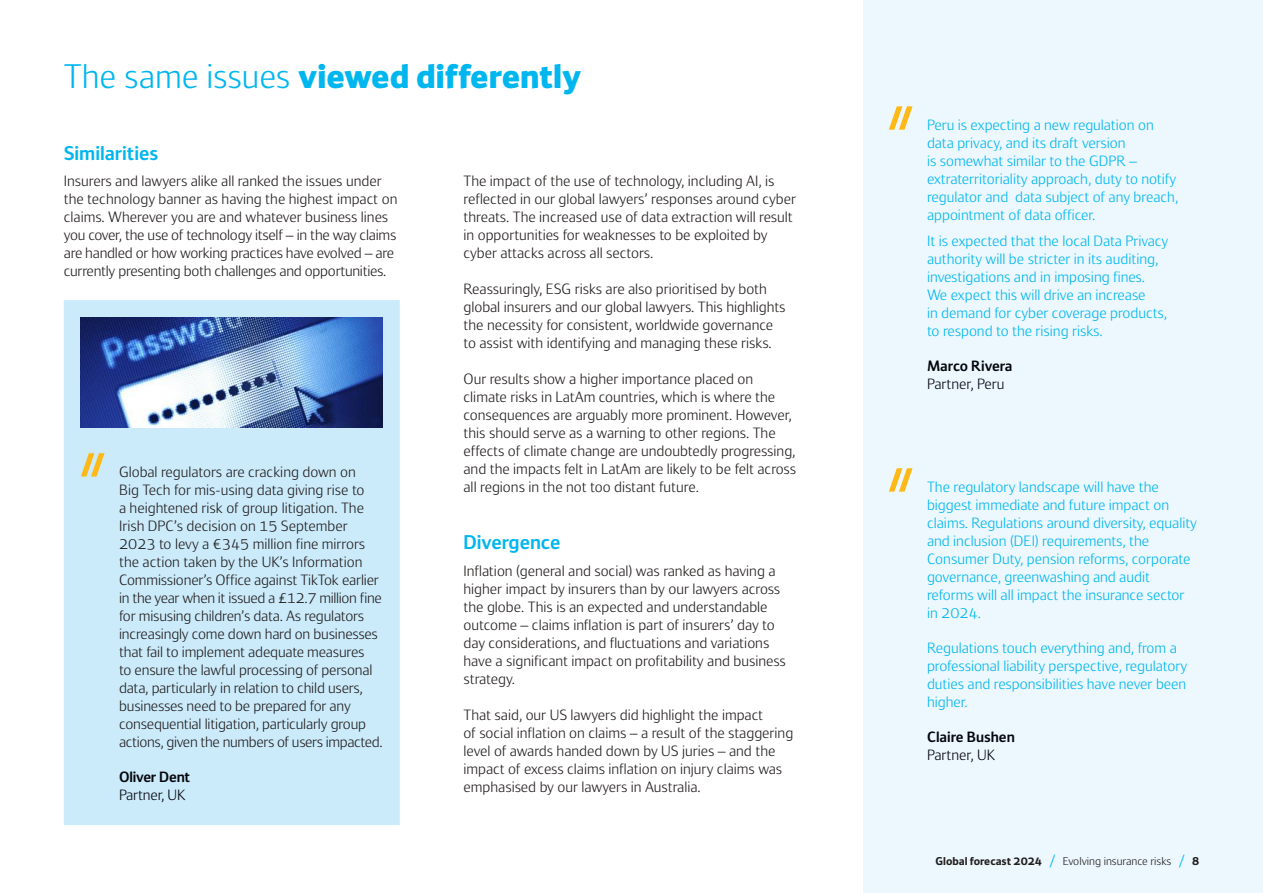
<style>
.page{position:relative;width:1263px;height:893px;background:#fff}
.page>*{position:absolute;margin:0;border:0;box-sizing:border-box;transform-origin:0 0}
.t1{font:800 36px "Kennedys";color:#00b6ef}
.t2{font:600 21px "Kennedys";color:#00b6ef}
.t3{font:300 15.75px/18px "Kennedys";color:#241f1f}
.t4{font:300 15.75px/18px "Kennedys";color:#00b6ef}
.t5{font:600 15.75px "Kennedys";letter-spacing:-.01em;color:#05060b}
.t6{font:300 15.75px "Kennedys";color:#05060b}
.t7{font:300 12px "Kennedys";color:#241f1f}
.s1{font-weight:300}
.s2{font-weight:700}
.s3{font-weight:400;color:#00b6ef}
</style>
<div class="page">
<div style="left:863px;top:0;width:400px;height:893px;background:#ecf8fe"></div>
<div style="left:64px;top:300px;width:336px;height:525px;background:#cbebfb"></div>
<img style="left:81px;top:317px;width:302px;height:111px">
<svg style="left:81px;top:453px;width:24px;height:24px"></svg>
<svg style="left:889px;top:106px;width:23px;height:24px"></svg>
<svg style="left:889px;top:468px;width:23px;height:24px"></svg>
<h1 class="t1" style="left:64px;top:55px;width:519px"><span class="s1">The same issues</span> viewed differently</h1>
<h2 class="t2" style="left:64px;top:141px;width:96px">Similarities</h2>
<p class="t3" style="left:64px;top:172px;width:335px">Insurers and lawyers alike all ranked the issues under the technology banner as having the highest impact on claims. Wherever you are and whatever business lines you cover, the use of technology itself – in the way claims are handled or how working practices have evolved – are currently presenting both challenges and opportunities.</p>
<p class="t3" style="left:119px;top:462px;width:265px">Global regulators are cracking down on<br>Big Tech for mis-using data giving rise to<br>a heightened risk of group litigation. The Irish DPC’s decision on 15 September 2023 to levy a €345 million fine mirrors the action taken by the UK’s Information Commissioner’s Office against TikTok earlier in the year when it issued a £12.7 million fine for misusing children’s data. As regulators increasingly come down hard on businesses that fail to implement adequate measures<br>to ensure the lawful processing of personal data, particularly in relation to child users, businesses need to be prepared for any consequential litigation, particularly group actions, given the numbers of users impacted.</p>
<p class="t5" style="left:119px;top:768px;width:73px">Oliver Dent</p>
<p class="t6" style="left:119px;top:786px;width:68px">Partner, UK</p>
<p class="t3" style="left:463px;top:172px;width:334px">The impact of the use of technology, including AI, is reflected in our global lawyers’ responses around cyber threats. The increased use of data extraction will result in opportunities for weaknesses to be exploited by cyber attacks across all sectors.</p>
<p class="t3" style="left:463px;top:280px;width:324px">Reassuringly, ESG risks are also prioritised by both global insurers and our global lawyers. This highlights the necessity for consistent, worldwide governance to assist with identifying and managing these risks.</p>
<p class="t3" style="left:463px;top:370px;width:334px">Our results show a higher importance placed on climate risks in LatAm countries, which is where the consequences are arguably more prominent. However, this should serve as a warning to other regions. The effects of climate change are undoubtedly progressing, and the impacts felt in LatAm are likely to be felt across all regions in the not too distant future.</p>
<h2 class="t2" style="left:463px;top:531px;width:98px">Divergence</h2>
<p class="t3" style="left:463px;top:561px;width:324px">Inflation (general and social) was ranked as having a higher impact by insurers than by our lawyers across the globe. This is an expected and understandable outcome – claims inflation is part of insurers’ day to day considerations, and fluctuations and variations have a significant impact on profitability and business strategy.</p>
<p class="t3" style="left:463px;top:705px;width:331px">That said, our US lawyers did highlight the impact<br>of social inflation on claims – a result of the staggering level of awards handed down by US juries – and the impact of excess claims inflation on injury claims was emphasised by our lawyers in Australia.</p>
<p class="t4" style="left:927px;top:116px;width:253px">Peru is expecting a new regulation on data privacy, and its draft version<br>is somewhat similar to the GDPR – extraterritoriality approach, duty to notify regulator and data subject of any breach, appointment of data officer.</p>
<p class="t4" style="left:927px;top:232px;width:243px">It is expected that the local Data Privacy authority will be stricter in its auditing, investigations and in imposing fines.<br>We expect this will drive an increase<br>in demand for cyber coverage products, to respond to the rising risks.</p>
<p class="t5" style="left:927px;top:358px;width:87px">Marco Rivera</p>
<p class="t6" style="left:927px;top:376px;width:79px">Partner, Peru</p>
<p class="t4" style="left:927px;top:478px;width:271px">The regulatory landscape will have the biggest immediate and future impact on claims. Regulations around diversity, equality and inclusion (DEI) requirements, the Consumer Duty, pension reforms, corporate governance, greenwashing and audit reforms will all impact the insurance sector in 2024.</p>
<p class="t4" style="left:927px;top:639px;width:262px">Regulations touch everything and, from a professional liability perspective, regulatory duties and responsibilities have never been higher.</p>
<p class="t5" style="left:927px;top:728px;width:89px">Claire Bushen</p>
<p class="t6" style="left:927px;top:746px;width:70px">Partner, UK</p>
<p class="t7" style="left:936px;top:855px;width:265px"><span class="s2">Global forecast 2024</span> <span class="s3">/</span> Evolving insurance risks <span class="s3">/</span> <span class="s2">8</span></p>
</div>
